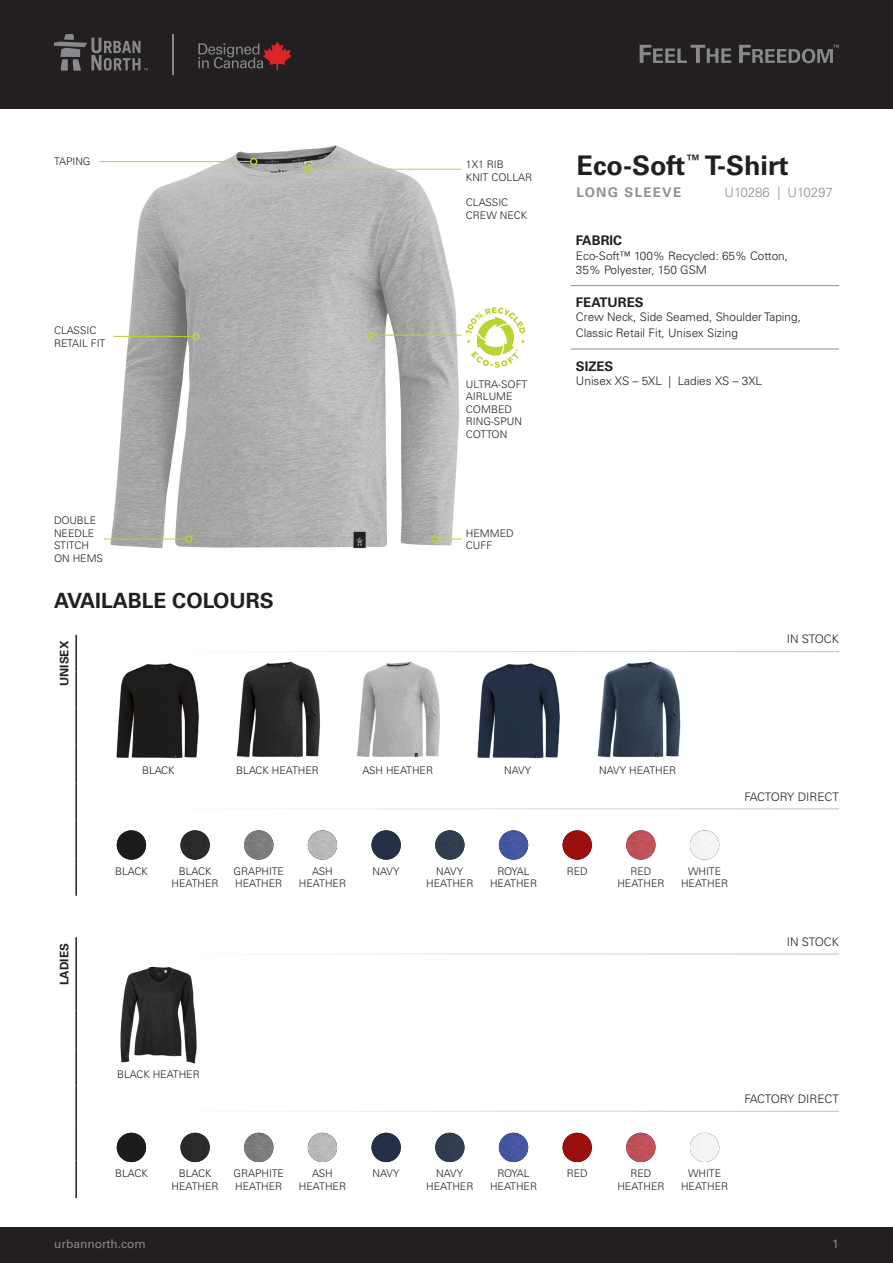
<style>
.page{position:relative;width:893px;height:1263px;background:#fff}
.page>*{position:absolute;margin:0;border:0;box-sizing:border-box;transform-origin:0 0}
.t1{font:700 27px "Univers LT Std";color:#231f20}
.t2{font:700 21px "Univers LT Std";color:#231f20}
.t3{font:700 13.2px "Univers LT Std";color:#231f20}
.t4{font:300 13.2px "Univers LT Std";color:#8f9092}
.t5{font:700 13.2px "Univers LT Std";letter-spacing:.1em;color:#8f9092}
.t6{font:12px "Univers LT Std";color:#87898d}
.t7{font:300 11.7px/15.9px "Univers LT Std";color:#231f20}
.t8{font:700 11.7px "Univers LT Std";color:#231f20}
.t9{font:300 10.5px/12.6px "Univers LT Std";color:#241f21}
</style>
<div class="page">
<div style="left:0;top:0;width:893px;height:108px;background:#231f20"></div>
<svg style="left:640px;top:45px;width:91px;height:18px"></svg>
<svg style="left:739px;top:45px;width:100px;height:18px"></svg>
<hr style="left:173px;top:34px;width:1px;height:40px;background:#87898d">
<svg style="left:198px;top:42px;width:94px;height:28px"></svg>
<svg style="left:54px;top:34px;width:94px;height:37px"></svg>
<div style="left:0;top:1227px;width:893px;height:36px;background:#231f20"></div>
<img style="left:106px;top:145px;width:356px;height:404px">
<hr style="left:100px;top:161px;width:151px;height:1px;background:#bad432">
<div style="left:250px;top:158px;width:7px;height:7px;border:2px solid #bad432;border-radius:50%"></div>
<hr style="left:311px;top:169px;width:151px;height:1px;background:#bad432">
<div style="left:304px;top:165px;width:7px;height:8px;border:2px solid #bad432;border-radius:50%"></div>
<svg style="left:439px;top:538px;width:23px;height:1px"></svg>
<div style="left:431px;top:535px;width:8px;height:8px;border:2px solid #bad432;border-radius:50%"></div>
<hr style="left:374px;top:335px;width:88px;height:1px;background:#bad432">
<div style="left:368px;top:331px;width:7px;height:8px;border:2px solid #bad432;border-radius:50%"></div>
<svg style="left:466px;top:307px;width:59px;height:61px"></svg>
<hr style="left:113px;top:336px;width:80px;height:1px;background:#bad432">
<div style="left:192px;top:333px;width:8px;height:7px;border:2px solid #bad432;border-radius:50%"></div>
<hr style="left:104px;top:538px;width:82px;height:1px;background:#bad432">
<div style="left:185px;top:535px;width:8px;height:8px;border:2px solid #bad432;border-radius:50%"></div>
<hr style="left:571px;top:285px;width:268px;height:1px;background:#8f9092">
<hr style="left:571px;top:349px;width:268px;height:1px;background:#8f9092">
<hr style="left:75px;top:635px;width:2px;height:36px;background:#241f21">
<hr style="left:75px;top:671px;width:2px;height:37px;background:#241f21">
<hr style="left:75px;top:708px;width:2px;height:38px;background:#241f21">
<hr style="left:75px;top:746px;width:2px;height:37px;background:#241f21">
<hr style="left:75px;top:783px;width:2px;height:38px;background:#241f21">
<hr style="left:75px;top:821px;width:2px;height:37px;background:#241f21">
<hr style="left:75px;top:858px;width:2px;height:38px;background:#241f21">
<hr style="left:75px;top:937px;width:2px;height:37px;background:#241f21">
<hr style="left:75px;top:974px;width:2px;height:37px;background:#241f21">
<hr style="left:75px;top:1011px;width:2px;height:37px;background:#241f21">
<hr style="left:75px;top:1048px;width:2px;height:38px;background:#241f21">
<hr style="left:75px;top:1086px;width:2px;height:37px;background:#241f21">
<hr style="left:75px;top:1123px;width:2px;height:37px;background:#241f21">
<hr style="left:75px;top:1160px;width:2px;height:38px;background:#241f21">
<hr style="left:142px;top:651px;width:697px;height:1px;background:#bcbdc0">
<hr style="left:142px;top:954px;width:697px;height:1px;background:#bcbdc0">
<hr style="left:142px;top:1111px;width:697px;height:1px;background:#bcbdc0">
<hr style="left:142px;top:808px;width:697px;height:1px;background:#bcbdc0">
<img style="left:117px;top:1133px;width:29px;height:29px;border-radius:15px">
<img style="left:117px;top:830px;width:29px;height:30px;border-radius:15px">
<img style="left:180px;top:1133px;width:30px;height:29px;border-radius:15px">
<img style="left:180px;top:830px;width:30px;height:30px;border-radius:15px">
<img style="left:244px;top:1133px;width:29px;height:29px;border-radius:15px">
<img style="left:244px;top:830px;width:29px;height:30px;border-radius:15px">
<img style="left:308px;top:1133px;width:29px;height:29px;border-radius:15px">
<img style="left:308px;top:830px;width:29px;height:30px;border-radius:15px">
<img style="left:371px;top:1133px;width:30px;height:29px;border-radius:15px">
<img style="left:371px;top:830px;width:30px;height:30px;border-radius:15px">
<img style="left:435px;top:1133px;width:29px;height:29px;border-radius:15px">
<img style="left:435px;top:830px;width:29px;height:30px;border-radius:15px">
<img style="left:499px;top:1133px;width:29px;height:29px;border-radius:15px">
<img style="left:499px;top:830px;width:29px;height:30px;border-radius:15px">
<img style="left:563px;top:1133px;width:29px;height:29px;border-radius:15px">
<img style="left:563px;top:830px;width:29px;height:30px;border-radius:15px">
<img style="left:626px;top:1133px;width:29px;height:29px;border-radius:15px">
<img style="left:626px;top:830px;width:29px;height:30px;border-radius:15px">
<img style="left:690px;top:1133px;width:29px;height:29px;border-radius:15px">
<img style="left:690px;top:830px;width:29px;height:30px;border-radius:15px">
<img style="left:116px;top:663px;width:83px;height:96px">
<img style="left:120px;top:966px;width:77px;height:98px">
<img style="left:236px;top:661px;width:85px;height:97px">
<img style="left:356px;top:661px;width:84px;height:97px">
<img style="left:477px;top:663px;width:83px;height:96px">
<img style="left:597px;top:661px;width:84px;height:97px">
<p class="t9" style="left:54px;top:155px;width:38px">TAPING</p>
<p class="t9" style="left:466px;top:158px;width:39px">1X1 RIB</p>
<p class="t9" style="left:466px;top:171px;width:68px">KNIT COLLAR</p>
<p class="t9" style="left:466px;top:196px;width:63px">CLASSIC<br>CREW NECK</p>
<p class="t9" style="left:54px;top:324px;width:53px">CLASSIC<br>RETAIL FIT</p>
<p class="t9" style="left:54px;top:514px;width:44px">DOUBLE<br>NEEDLE<br>STITCH</p>
<p class="t9" style="left:54px;top:552px;width:50px">ON HEMS</p>
<p class="t2" style="left:54px;top:588px;width:221px">AVAILABLE COLOURS</p>
<p class="t8" style="left:58px;top:686px;width:47px;rotate:-90deg">UNISEX</p>
<p class="t9" style="left:466px;top:378px;width:63px">ULTRA-SOFT<br>AIRLUME<br>COMBED<br>RING-SPUN<br>COTTON</p>
<p class="t9" style="left:466px;top:527px;width:49px">HEMMED<br>CUFF</p>
<p class="t1" style="left:577px;top:150px;width:213px">Eco-Soft<sup>™</sup> T-Shirt</p>
<p class="t5" style="left:577px;top:185px;width:106px">LONG SLEEVE</p>
<p class="t4" style="left:725px;top:184px;width:110px">U10286 | U10297</p>
<p class="t3" style="left:576px;top:233px;width:48px">FABRIC</p>
<p class="t7" style="left:576px;top:247px;width:214px">Eco-Soft™ 100% Recycled: 65% Cotton,</p>
<p class="t7" style="left:576px;top:262px;width:133px">35% Polyester, 150 GSM</p>
<p class="t3" style="left:576px;top:295px;width:69px">FEATURES</p>
<p class="t7" style="left:576px;top:309px;width:227px">Crew Neck, Side Seamed, Shoulder Taping,<br>Classic Retail Fit, Unisex Sizing</p>
<p class="t3" style="left:576px;top:358px;width:39px">SIZES</p>
<p class="t7" style="left:576px;top:372px;width:188px">Unisex XS – 5XL | Ladies XS – 3XL</p>
<p class="t7" style="left:787px;top:631px;width:54px">IN STOCK</p>
<p class="t8" style="left:58px;top:985px;width:43px;rotate:-90deg">LADIES</p>
<p class="t9" style="left:142px;top:763px;width:34px">BLACK</p>
<p class="t9" style="left:236px;top:763px;width:84px">BLACK HEATHER</p>
<p class="t9" style="left:362px;top:763px;width:72px">ASH HEATHER</p>
<p class="t9" style="left:504px;top:763px;width:29px">NAVY</p>
<p class="t9" style="left:599px;top:763px;width:79px">NAVY HEATHER</p>
<p class="t7" style="left:744px;top:788px;width:96px">FACTORY DIRECT</p>
<p class="t9" style="left:115px;top:865px;width:34px">BLACK</p>
<p class="t9" style="left:179px;top:865px;width:34px">BLACK</p>
<p class="t9" style="left:172px;top:877px;width:49px">HEATHER</p>
<p class="t9" style="left:233px;top:865px;width:52px">GRAPHITE</p>
<p class="t9" style="left:235px;top:877px;width:49px">HEATHER</p>
<p class="t9" style="left:312px;top:865px;width:22px">ASH</p>
<p class="t9" style="left:299px;top:877px;width:49px">HEATHER</p>
<p class="t9" style="left:373px;top:865px;width:29px">NAVY</p>
<p class="t9" style="left:436px;top:865px;width:29px">NAVY</p>
<p class="t9" style="left:426px;top:877px;width:49px">HEATHER</p>
<p class="t9" style="left:497px;top:865px;width:34px">ROYAL</p>
<p class="t9" style="left:490px;top:877px;width:49px">HEATHER</p>
<p class="t9" style="left:567px;top:865px;width:23px">RED</p>
<p class="t9" style="left:630px;top:865px;width:23px">RED</p>
<p class="t9" style="left:617px;top:877px;width:49px">HEATHER</p>
<p class="t9" style="left:688px;top:865px;width:35px">WHITE</p>
<p class="t9" style="left:681px;top:877px;width:49px">HEATHER</p>
<p class="t7" style="left:787px;top:934px;width:54px">IN STOCK</p>
<p class="t9" style="left:117px;top:1068px;width:84px">BLACK HEATHER</p>
<p class="t9" style="left:115px;top:1167px;width:34px">BLACK</p>
<p class="t9" style="left:179px;top:1167px;width:34px">BLACK</p>
<p class="t9" style="left:172px;top:1180px;width:49px">HEATHER</p>
<p class="t9" style="left:233px;top:1167px;width:52px">GRAPHITE</p>
<p class="t9" style="left:235px;top:1180px;width:49px">HEATHER</p>
<p class="t9" style="left:312px;top:1167px;width:22px">ASH</p>
<p class="t9" style="left:299px;top:1180px;width:49px">HEATHER</p>
<p class="t9" style="left:373px;top:1167px;width:29px">NAVY</p>
<p class="t9" style="left:436px;top:1167px;width:29px">NAVY</p>
<p class="t9" style="left:426px;top:1180px;width:49px">HEATHER</p>
<p class="t9" style="left:497px;top:1167px;width:34px">ROYAL</p>
<p class="t9" style="left:490px;top:1180px;width:49px">HEATHER</p>
<p class="t9" style="left:567px;top:1167px;width:23px">RED</p>
<p class="t7" style="left:744px;top:1091px;width:96px">FACTORY DIRECT</p>
<p class="t9" style="left:630px;top:1167px;width:23px">RED</p>
<p class="t9" style="left:617px;top:1180px;width:49px">HEATHER</p>
<p class="t9" style="left:688px;top:1167px;width:35px">WHITE</p>
<p class="t9" style="left:681px;top:1180px;width:49px">HEATHER</p>
<p class="t6" style="left:54px;top:1237px;width:93px">urbannorth.com</p>
<p class="t6" style="left:832px;top:1237px;width:8px">1</p>
</div>
